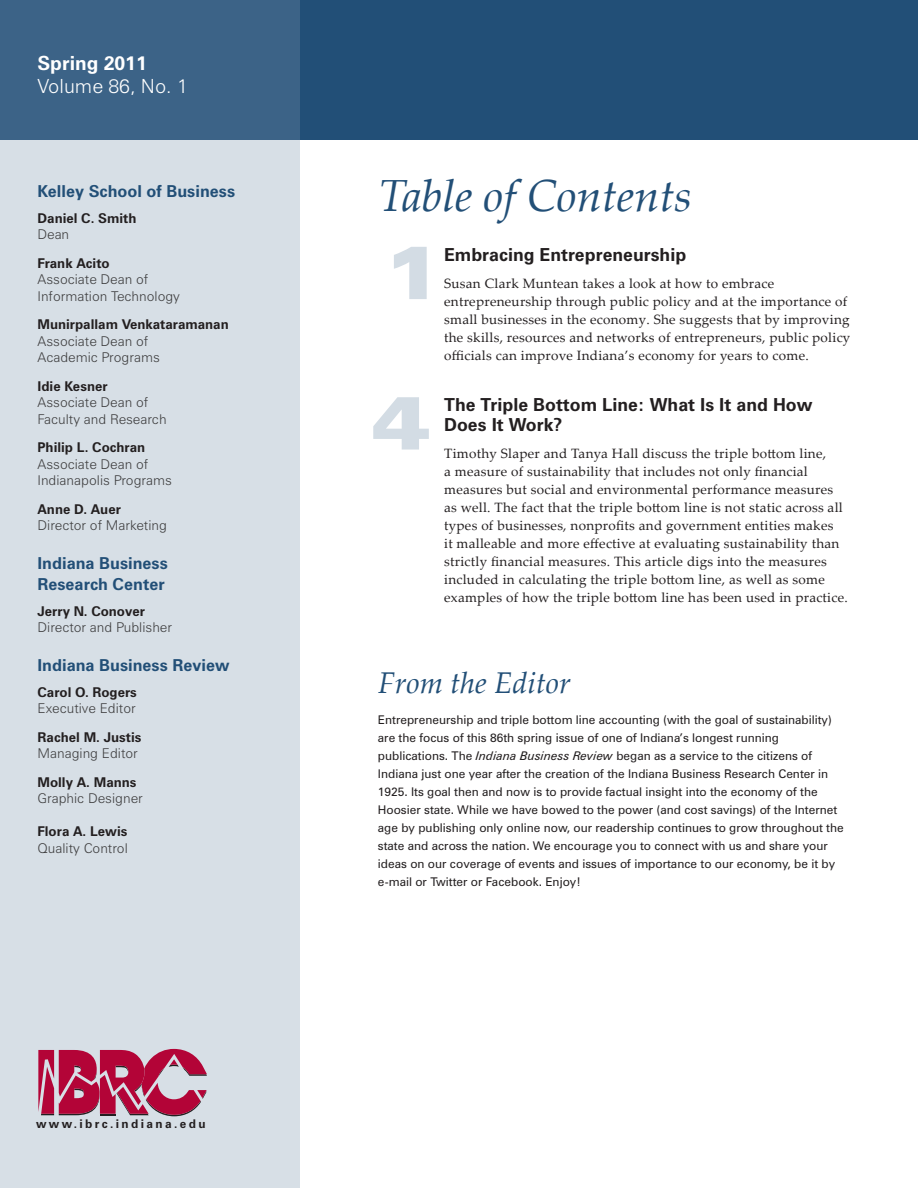
<style>
.page{position:relative;width:918px;height:1188px;background:#fff}
.page>*{position:absolute;margin:0;border:0;box-sizing:border-box;transform-origin:0 0}
.t1{font:900 expanded 75px "Zurich BT";color:#d3dce4}
.Palatino_Headings{font:italic 45px "Palatino Linotype";color:#224f77}
.Palatino_Headings-2{font:italic 30px "Palatino Linotype";color:#224f77}
.t2{font:300 19.5px "Zurich BT";color:#fff}
.t3{font:700 19.5px "Zurich BT";color:#fff}
.TOC_Title{font:700 18px/19.5px "Zurich BT";color:#231f20}
.t4{font:700 16.5px/21px "Zurich BT";color:#224f77}
.TOC_Blurb{font:13.5px/18px "Palatino Linotype";letter-spacing:.02em;color:#231f20}
.Masthead_Second_Line{font:300 13.5px/16.5px "Zurich BT";color:#3e3e3f}
.Masthead_Second_Line-2{font:700 13.5px "Zurich BT";color:#231f20}
.t5{font:12px/18px "Zurich BT";color:#231f20}
.t6{font:700 12px "Zurich BT";letter-spacing:.2em;color:#231f20}
.s1{font-style:italic}
</style>
<div class="page">
<div style="left:0;top:0;width:918px;height:140px;background:#224f77"></div>
<svg style="left:0;top:0;width:300px;height:1188px;background:#c4cfda"></svg>
<svg style="left:38px;top:1049px;width:169px;height:67px;background:#bb5375"></svg>
<p class="t3" style="left:38px;top:51px;width:111px">Spring 2011</p>
<p class="t2" style="left:38px;top:75px;width:152px">Volume 86, No. 1</p>
<p class="t4" style="left:38px;top:181px;width:199px">Kelley School of Business</p>
<p class="Masthead_Second_Line-2" style="left:38px;top:210px;width:100px">Daniel C. Smith</p>
<p class="Masthead_Second_Line" style="left:38px;top:226px;width:33px">Dean</p>
<p class="Masthead_Second_Line-2" style="left:38px;top:255px;width:74px">Frank Acito</p>
<p class="Masthead_Second_Line" style="left:38px;top:271px;width:144px">Associate Dean of<br>Information Technology</p>
<p class="Masthead_Second_Line-2" style="left:38px;top:316px;width:193px">Munirpallam Venkataramanan</p>
<p class="Masthead_Second_Line" style="left:38px;top:333px;width:124px">Associate Dean of<br>Academic Programs</p>
<p class="Masthead_Second_Line-2" style="left:38px;top:378px;width:72px">Idie Kesner</p>
<p class="Masthead_Second_Line" style="left:38px;top:394px;width:131px">Associate Dean of<br>Faculty and Research</p>
<p class="Masthead_Second_Line-2" style="left:38px;top:439px;width:109px">Philip L. Cochran</p>
<p class="Masthead_Second_Line" style="left:38px;top:456px;width:136px">Associate Dean of<br>Indianapolis Programs</p>
<p class="Masthead_Second_Line-2" style="left:38px;top:501px;width:85px">Anne D. Auer</p>
<p class="Masthead_Second_Line" style="left:38px;top:517px;width:131px">Director of Marketing</p>
<p class="t4" style="left:38px;top:553px;width:132px">Indiana Business<br>Research Center</p>
<p class="Masthead_Second_Line-2" style="left:38px;top:603px;width:109px">Jerry N. Conover</p>
<p class="Masthead_Second_Line" style="left:38px;top:619px;width:136px">Director and Publisher</p>
<p class="t4" style="left:38px;top:655px;width:194px">Indiana Business Review</p>
<p class="Masthead_Second_Line-2" style="left:38px;top:684px;width:101px">Carol O. Rogers</p>
<p class="Masthead_Second_Line" style="left:38px;top:700px;width:100px">Executive Editor</p>
<p class="Masthead_Second_Line-2" style="left:38px;top:729px;width:106px">Rachel M. Justis</p>
<p class="Masthead_Second_Line" style="left:38px;top:745px;width:102px">Managing Editor</p>
<p class="Masthead_Second_Line-2" style="left:38px;top:774px;width:101px">Molly A. Manns</p>
<p class="Masthead_Second_Line" style="left:38px;top:790px;width:107px">Graphic Designer</p>
<p class="Masthead_Second_Line-2" style="left:38px;top:823px;width:91px">Flora A. Lewis</p>
<p class="Masthead_Second_Line" style="left:38px;top:840px;width:92px">Quality Control</p>
<p class="t6" style="left:36px;top:1117px;width:171px">www.ibrc.indiana.edu</p>
<p class="Palatino_Headings" style="left:378px;top:164px;width:315px">Table of Contents</p>
<p class="t1" style="left:384px;top:228px;width:62px">1</p>
<p class="TOC_Title" style="left:444px;top:244px;width:244px">Embracing Entrepreneurship</p>
<p class="TOC_Blurb" style="left:444px;top:274px;width:408px">Susan Clark Muntean takes a look at how to embrace entrepreneurship through public policy and at the importance of small businesses in the economy. She suggests that by improving the skills, resources and networks of entrepreneurs, public policy officials can improve Indiana’s economy for years to come.</p>
<p class="t1" style="left:370px;top:379px;width:62px">4</p>
<p class="TOC_Title" style="left:444px;top:395px;width:370px">The Triple Bottom Line: What Is It and How<br>Does It Work?</p>
<p class="TOC_Blurb" style="left:444px;top:444px;width:405px">Timothy Slaper and Tanya Hall discuss the triple bottom line,<br>a measure of sustainability that includes not only financial measures but social and environmental performance measures as well. The fact that the triple bottom line is not static across all types of businesses, nonprofits and government entities makes<br>it malleable and more effective at evaluating sustainability than strictly financial measures. This article digs into the measures included in calculating the triple bottom line, as well as some examples of how the triple bottom line has been used in practice.</p>
<p class="Palatino_Headings-2" style="left:378px;top:661px;width:194px">From the Editor</p>
<p class="t5" style="left:378px;top:710px;width:467px">Entrepreneurship and triple bottom line accounting (with the goal of sustainability) are the focus of this 86th spring issue of one of Indiana’s longest running publications. The <span class="s1">Indiana Business Review</span> began as a service to the citizens of Indiana just one year after the creation of the Indiana Business Research Center in 1925. Its goal then and now is to provide factual insight into the economy of the Hoosier state. While we have bowed to the power (and cost savings) of the Internet age by publishing only online now, our readership continues to grow throughout the state and across the nation. We encourage you to connect with us and share your ideas on our coverage of events and issues of importance to our economy, be it by e-mail or Twitter or Facebook. Enjoy!</p>
</div>
